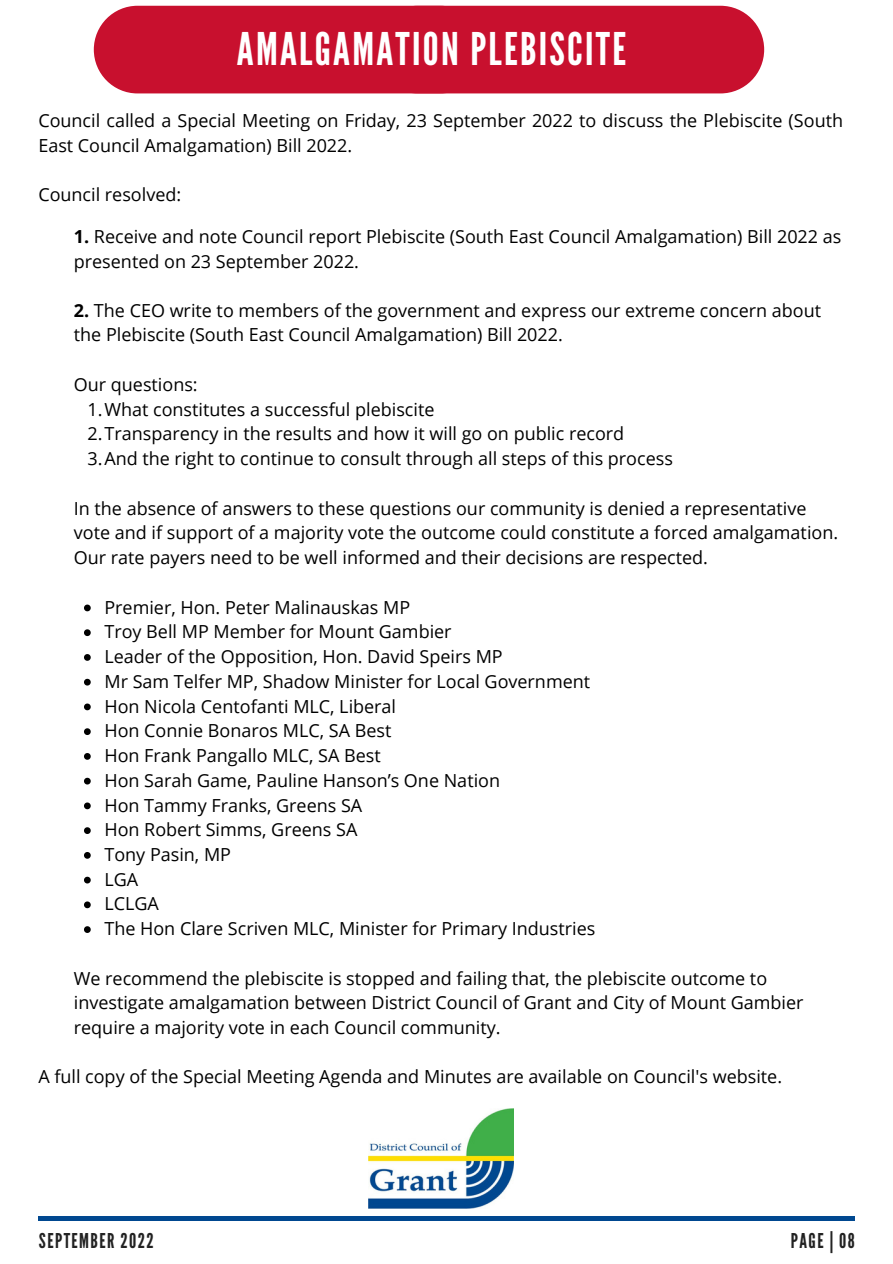
<style>
.page{position:relative;width:893px;height:1264px;background:#fff}
.page>*{position:absolute;margin:0;border:0;box-sizing:border-box;transform-origin:0 0}
.t1{font:45px "League Gothic";letter-spacing:.05em;color:#fff}
.t2{font:20.4px "League Gothic";letter-spacing:.07em;color:#222}
.t3{font:18px/24.8px "Open Sans";color:#000}
.s1{font-weight:700}
</style>
<div class="page">
<hr style="left:38px;top:1216px;width:816px;height:4px;background:#004890">
<div style="left:94px;top:6px;width:390px;height:87px;background:#c8102e;border-radius:44px"></div>
<div style="left:374px;top:6px;width:390px;height:87px;background:#c8102e;border-radius:44px"></div>
<svg style="left:84px;top:604px;width:7px;height:7px"></svg>
<svg style="left:84px;top:629px;width:7px;height:7px"></svg>
<svg style="left:84px;top:654px;width:7px;height:6px"></svg>
<svg style="left:84px;top:678px;width:7px;height:7px"></svg>
<svg style="left:84px;top:703px;width:7px;height:7px"></svg>
<svg style="left:84px;top:728px;width:7px;height:7px"></svg>
<svg style="left:84px;top:753px;width:7px;height:6px"></svg>
<svg style="left:84px;top:777px;width:7px;height:7px"></svg>
<svg style="left:84px;top:802px;width:7px;height:7px"></svg>
<svg style="left:84px;top:827px;width:7px;height:7px"></svg>
<svg style="left:84px;top:852px;width:7px;height:6px"></svg>
<svg style="left:84px;top:876px;width:7px;height:7px"></svg>
<svg style="left:84px;top:901px;width:7px;height:7px"></svg>
<svg style="left:84px;top:926px;width:7px;height:7px"></svg>
<img style="left:368px;top:1108px;width:145px;height:100px">
<h1 class="t1" style="left:237px;top:23px;width:391px">AMALGAMATION PLEBISCITE</h1>
<p class="t3" style="left:38px;top:108px;width:806px">Council called a Special Meeting on Friday, 23 September 2022 to discuss the Plebiscite (South<br>East Council Amalgamation) Bill 2022.</p>
<p class="t3" style="left:38px;top:182px;width:144px">Council resolved:</p>
<p class="t3" style="left:74px;top:223px;width:769px"><span class="s1">1.</span> Receive and note Council report Plebiscite (South East Council Amalgamation) Bill 2022 as presented on 23 September 2022.</p>
<p class="t3" style="left:74px;top:297px;width:748px"><span class="s1">2.</span> The CEO write to members of the government and express our extreme concern about the Plebiscite (South East Council Amalgamation) Bill 2022.</p>
<p class="t3" style="left:74px;top:371px;width:125px">Our questions:</p>
<p class="t3" style="left:88px;top:396px;width:587px">1.What constitutes a successful plebiscite<br>2.Transparency in the results and how it will go on public record<br>3.And the right to continue to consult through all steps of this process</p>
<p class="t3" style="left:74px;top:495px;width:765px">In the absence of answers to these questions our community is denied a representative vote and if support of a majority vote the outcome could constitute a forced amalgamation.<br>Our rate payers need to be well informed and their decisions are respected.</p>
<p class="t3" style="left:104px;top:594px;width:492px">Premier, Hon. Peter Malinauskas MP<br>Troy Bell MP Member for Mount Gambier<br>Leader of the Opposition, Hon. David Speirs MP<br>Mr Sam Telfer MP, Shadow Minister for Local Government<br>Hon Nicola Centofanti MLC, Liberal<br>Hon Connie Bonaros MLC, SA Best<br>Hon Frank Pangallo MLC, SA Best<br>Hon Sarah Game, Pauline Hanson’s One Nation<br>Hon Tammy Franks, Greens SA<br>Hon Robert Simms, Greens SA<br>Tony Pasin, MP<br>LGA<br>LCLGA<br>The Hon Clare Scriven MLC, Minister for Primary Industries</p>
<p class="t3" style="left:74px;top:965px;width:731px">We recommend the plebiscite is stopped and failing that, the plebiscite outcome to investigate amalgamation between District Council of Grant and City of Mount Gambier require a majority vote in each Council community.</p>
<p class="t3" style="left:38px;top:1064px;width:745px">A full copy of the Special Meeting Agenda and Minutes are available on Council's website.</p>
<p class="t2" style="left:39px;top:1229px;width:116px">SEPTEMBER 2022</p>
<p class="t2" style="left:790px;top:1229px;width:65px">PAGE | 08</p>
</div>
